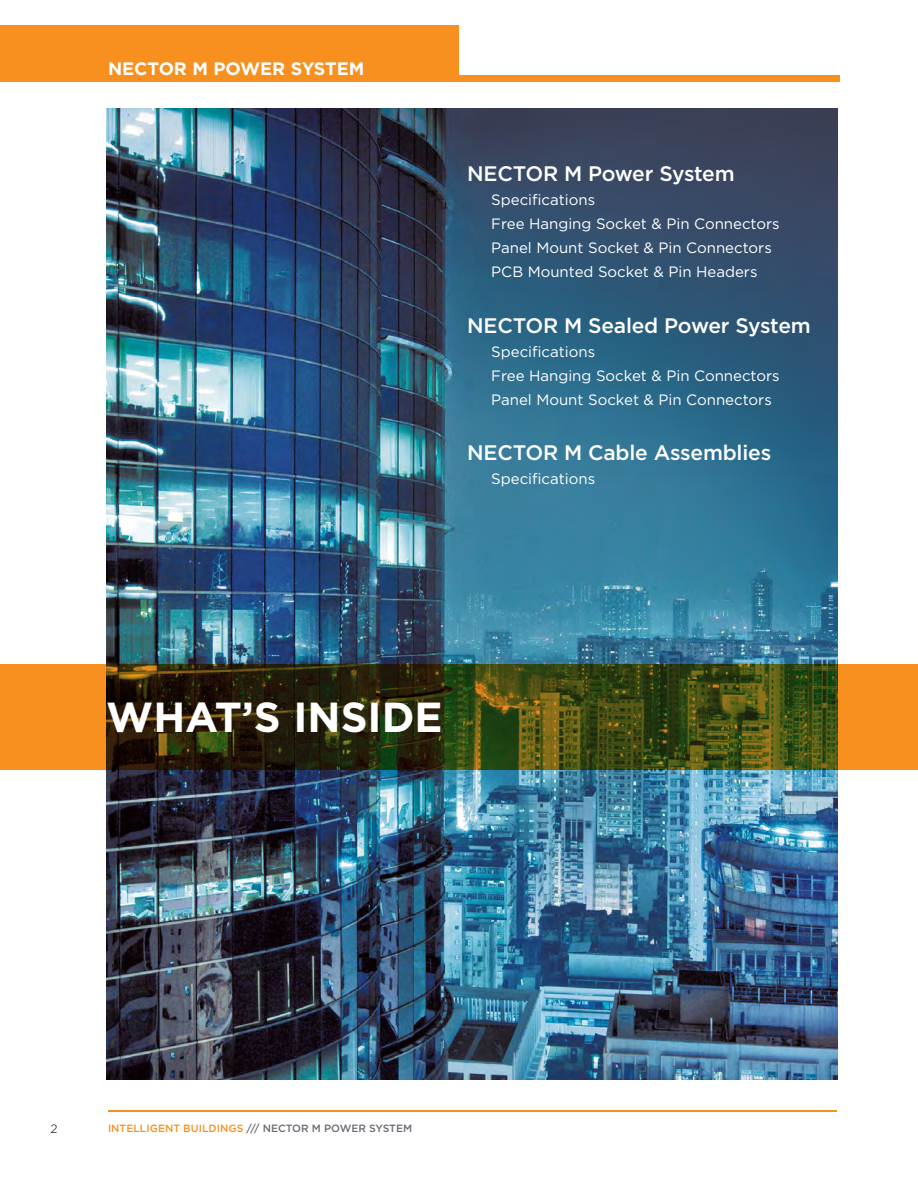
<style>
.page{position:relative;width:918px;height:1188px;background:#fff}
.page>*{position:absolute;margin:0;border:0;box-sizing:border-box;transform-origin:0 0}
.MAIN_PRODUCT_PARAGRA{font:700 42px "Gotham";color:#fff}
.MAIN_PRODUCT_PARAGRA-2{font:500 21px "Gotham";letter-spacing:-.01em;color:#fff}
.t1{font:700 18px "Gotham";color:#fff}
.MAIN_PRODUCT_PARAGRA-3{font:15px "Gotham";color:#fff}
.Captions_Italic{font:300 12px "Gotham";color:#000}
.t2{font:500 10.5px "Gotham";color:#696b73}
.s1{color:#f7901e}
</style>
<div class="page">
<hr style="left:108px;top:1110px;width:729px;height:1px;background:#f7901e">
<img style="left:106px;top:108px;width:732px;height:972px">
<svg style="left:0;top:664px;width:918px;height:106px;background:#5d4b12"></svg>
<div style="left:0;top:26px;width:459px;height:56px;background:#f7901e"></div>
<div style="left:0;top:76px;width:840px;height:6px;background:#f7901e"></div>
<p class="t1" style="left:108px;top:57px;width:258px">NECTOR M POWER SYSTEM</p>
<p class="MAIN_PRODUCT_PARAGRA-2" style="left:467px;top:160px;width:269px">NECTOR M Power System</p>
<p class="MAIN_PRODUCT_PARAGRA-3" style="left:491px;top:190px;width:105px">Specifications</p>
<p class="MAIN_PRODUCT_PARAGRA-3" style="left:491px;top:214px;width:290px">Free Hanging Socket &amp; Pin Connectors</p>
<p class="MAIN_PRODUCT_PARAGRA-3" style="left:491px;top:238px;width:282px">Panel Mount Socket &amp; Pin Connectors</p>
<p class="MAIN_PRODUCT_PARAGRA-3" style="left:491px;top:262px;width:268px">PCB Mounted Socket &amp; Pin Headers</p>
<p class="MAIN_PRODUCT_PARAGRA-2" style="left:467px;top:311px;width:345px">NECTOR M Sealed Power System</p>
<p class="MAIN_PRODUCT_PARAGRA-3" style="left:491px;top:342px;width:105px">Specifications</p>
<p class="MAIN_PRODUCT_PARAGRA-3" style="left:491px;top:366px;width:290px">Free Hanging Socket &amp; Pin Connectors</p>
<p class="MAIN_PRODUCT_PARAGRA-3" style="left:491px;top:390px;width:282px">Panel Mount Socket &amp; Pin Connectors</p>
<p class="MAIN_PRODUCT_PARAGRA-2" style="left:467px;top:439px;width:305px">NECTOR M Cable Assemblies</p>
<p class="MAIN_PRODUCT_PARAGRA-3" style="left:491px;top:469px;width:105px">Specifications</p>
<p class="MAIN_PRODUCT_PARAGRA" style="left:106px;top:690px;width:338px">WHAT’S INSIDE</p>
<p class="Captions_Italic" style="left:50px;top:1121px;width:9px">2</p>
<p class="t2" style="left:108px;top:1122px;width:306px"><span class="s1">INTELLIGENT BUILDINGS</span> /// NECTOR M POWER SYSTEM</p>
</div>
